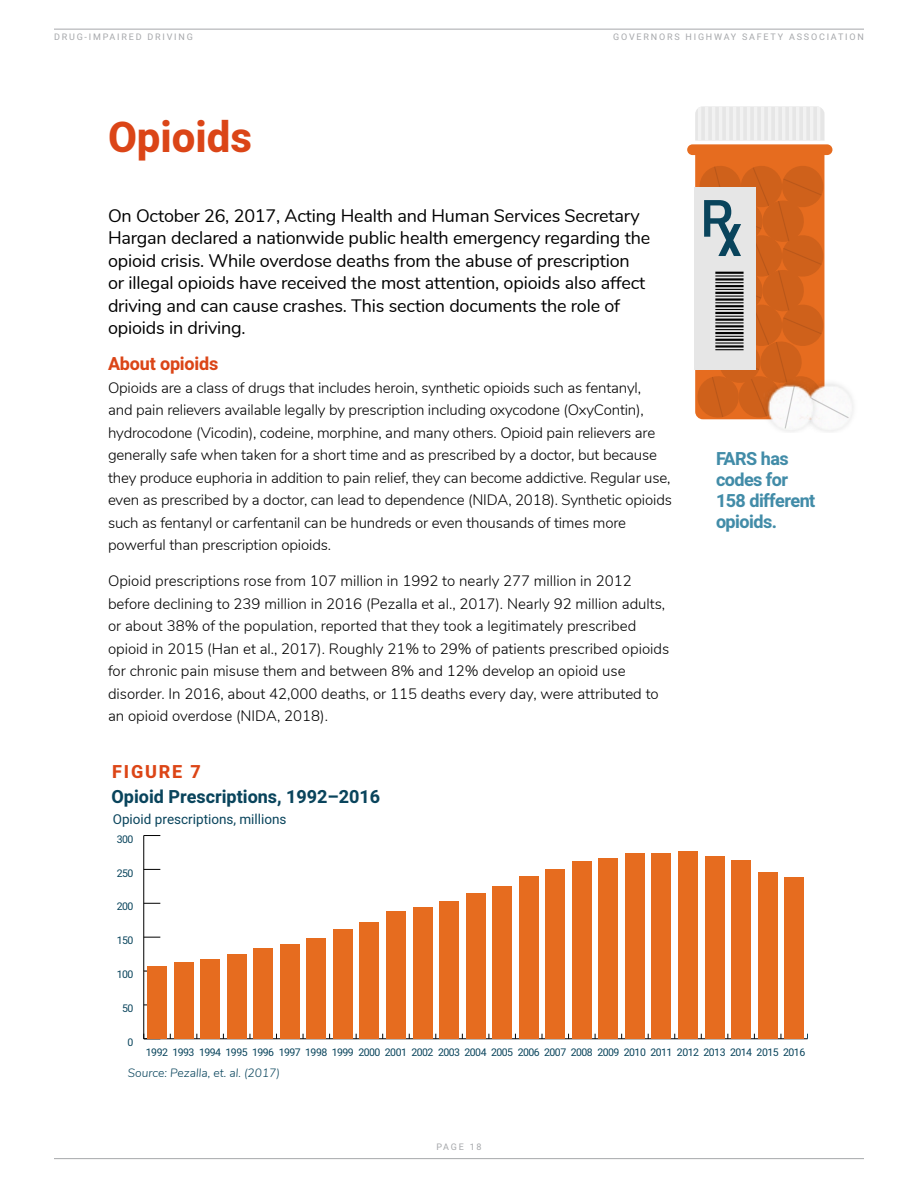
<style>
.page{position:relative;width:918px;height:1188px;background:#fff}
.page>*{position:absolute;margin:0;border:0;box-sizing:border-box;transform-origin:0 0}
.t1{font:800 42px "Heebo";color:#db4517}
.t2{font:18px/22.5px "Nunito";letter-spacing:-.01em;color:#000}
.t3{font:700 18px/21px "Heebo";letter-spacing:-.03em;color:#428ca8}
.t4{font:700 18px "Heebo";color:#09445c}
.t5{font:700 18px "Heebo";letter-spacing:-.01em;color:#db4517}
.t6{font:800 18px "Heebo";letter-spacing:.1em;color:#dc4516}
.t7{font:300 15px/22.5px "Nunito";letter-spacing:-.01em;color:#000}
.t8{font:13.5px "Heebo";color:#09445c}
.t9{font:italic 300 12px "Nunito";color:#09445c}
.t10{font:10.5px "Heebo";letter-spacing:-.05em;color:#09445c}
.t11{font:9px "Heebo";letter-spacing:.2em;color:#a6a8ab}
</style>
<div class="page">
<hr style="left:54px;top:1158px;width:810px;height:1px;background:#a6a8ab">
<hr style="left:54px;top:29px;width:810px;height:1px;background:#a6a8ab">
<svg style="left:687px;top:106px;width:162px;height:322px"></svg>
<hr style="left:144px;top:1038px;width:664px;height:1px;background:#000">
<hr style="left:143px;top:836px;width:1px;height:203px;background:#000">
<svg style="left:143px;top:1034px;width:4px;height:5px"></svg>
<svg style="left:144px;top:937px;width:16px;height:1px"></svg>
<svg style="left:144px;top:903px;width:16px;height:1px"></svg>
<svg style="left:144px;top:869px;width:16px;height:1px"></svg>
<svg style="left:144px;top:835px;width:16px;height:1px"></svg>
<div style="left:147px;top:966px;width:20px;height:73px;background:#e66c1f"></div>
<div style="left:174px;top:962px;width:19px;height:77px;background:#e66c1f"></div>
<div style="left:201px;top:960px;width:19px;height:79px;background:#e66c1f"></div>
<div style="left:227px;top:954px;width:19px;height:85px;background:#e66c1f"></div>
<div style="left:254px;top:948px;width:19px;height:91px;background:#e66c1f"></div>
<div style="left:280px;top:945px;width:19px;height:94px;background:#e66c1f"></div>
<div style="left:307px;top:938px;width:19px;height:101px;background:#e66c1f"></div>
<div style="left:333px;top:930px;width:19px;height:109px;background:#e66c1f"></div>
<div style="left:360px;top:922px;width:19px;height:117px;background:#e66c1f"></div>
<div style="left:386px;top:911px;width:20px;height:128px;background:#e66c1f"></div>
<div style="left:413px;top:907px;width:19px;height:132px;background:#e66c1f"></div>
<div style="left:440px;top:901px;width:19px;height:138px;background:#e66c1f"></div>
<div style="left:466px;top:893px;width:19px;height:146px;background:#e66c1f"></div>
<div style="left:493px;top:886px;width:19px;height:153px;background:#e66c1f"></div>
<div style="left:519px;top:876px;width:19px;height:163px;background:#e66c1f"></div>
<div style="left:546px;top:869px;width:19px;height:170px;background:#e66c1f"></div>
<div style="left:572px;top:861px;width:19px;height:178px;background:#e66c1f"></div>
<div style="left:599px;top:858px;width:19px;height:181px;background:#e66c1f"></div>
<div style="left:625px;top:854px;width:19px;height:185px;background:#e66c1f"></div>
<div style="left:652px;top:853px;width:19px;height:186px;background:#e66c1f"></div>
<div style="left:678px;top:851px;width:20px;height:188px;background:#e66c1f"></div>
<div style="left:705px;top:856px;width:19px;height:183px;background:#e66c1f"></div>
<div style="left:732px;top:860px;width:19px;height:179px;background:#e66c1f"></div>
<div style="left:758px;top:872px;width:19px;height:167px;background:#e66c1f"></div>
<div style="left:785px;top:877px;width:19px;height:162px;background:#e66c1f"></div>
<p class="t11" style="left:54px;top:31px;width:140px">DRUG-IMPAIRED DRIVING</p>
<p class="t11" style="left:613px;top:31px;width:252px">GOVERNORS HIGHWAY SAFETY ASSOCIATION</p>
<h1 class="t1" style="left:108px;top:108px;width:146px">Opioids</h1>
<p class="t2" style="left:108px;top:203px;width:544px">On October 26, 2017, Acting Health and Human Services Secretary Hargan declared a nationwide public health emergency regarding the opioid crisis. While overdose deaths from the abuse of prescription or illegal opioids have received the most attention, opioids also affect driving and can cause crashes. This section documents the role of opioids in driving.</p>
<p class="t5" style="left:108px;top:351px;width:112px">About opioids</p>
<p class="t7" style="left:108px;top:375px;width:565px">Opioids are a class of drugs that includes heroin, synthetic opioids such as fentanyl,<br>and pain relievers available legally by prescription including oxycodone (OxyContin), hydrocodone (Vicodin), codeine, morphine, and many others. Opioid pain relievers are generally safe when taken for a short time and as prescribed by a doctor, but because they produce euphoria in addition to pain relief, they can become addictive. Regular use, even as prescribed by a doctor, can lead to dependence (NIDA, 2018). Synthetic opioids such as fentanyl or carfentanil can be hundreds or even thousands of times more powerful than prescription opioids.</p>
<p class="t7" style="left:108px;top:569px;width:563px">Opioid prescriptions rose from 107 million in 1992 to nearly 277 million in 2012 before declining to 239 million in 2016 (Pezalla et al., 2017). Nearly 92 million adults, or about 38% of the population, reported that they took a legitimately prescribed opioid in 2015 (Han et al., 2017). Roughly 21% to 29% of patients prescribed opioids for chronic pain misuse them and between 8% and 12% develop an opioid use disorder. In 2016, about 42,000 deaths, or 115 deaths every day, were attributed to an opioid overdose (NIDA, 2018).</p>
<p class="t6" style="left:112px;top:759px;width:90px">FIGURE 7</p>
<p class="t4" style="left:111px;top:784px;width:270px">Opioid Prescriptions, 1992–2016</p>
<p class="t8" style="left:113px;top:810px;width:175px">Opioid prescriptions, millions</p>
<p class="t10" style="left:117px;top:832px;width:18px">300</p>
<p class="t10" style="left:117px;top:866px;width:18px">250</p>
<p class="t10" style="left:117px;top:899px;width:18px">200</p>
<p class="t10" style="left:117px;top:933px;width:18px">150</p>
<p class="t10" style="left:117px;top:967px;width:18px">100</p>
<p class="t10" style="left:122px;top:1001px;width:13px">50</p>
<p class="t10" style="left:127px;top:1035px;width:7px">0</p>
<p class="t3" style="left:716px;top:449px;width:101px">FARS has codes for<br>158 different opioids.</p>
<p class="t10" style="left:146px;top:1045px;width:661px">1992 1993 1994 1995 1996 1997 1998 1999 2000 2001 2002 2003 2004 2005 2006 2007 2008 2009 2010 2011 2012 2013 2014 2015 2016</p>
<p class="t9" style="left:128px;top:1064px;width:153px">Source: Pezalla, et. al. (2017)</p>
<p class="t11" style="left:436px;top:1141px;width:47px">PAGE 18</p>
</div>
